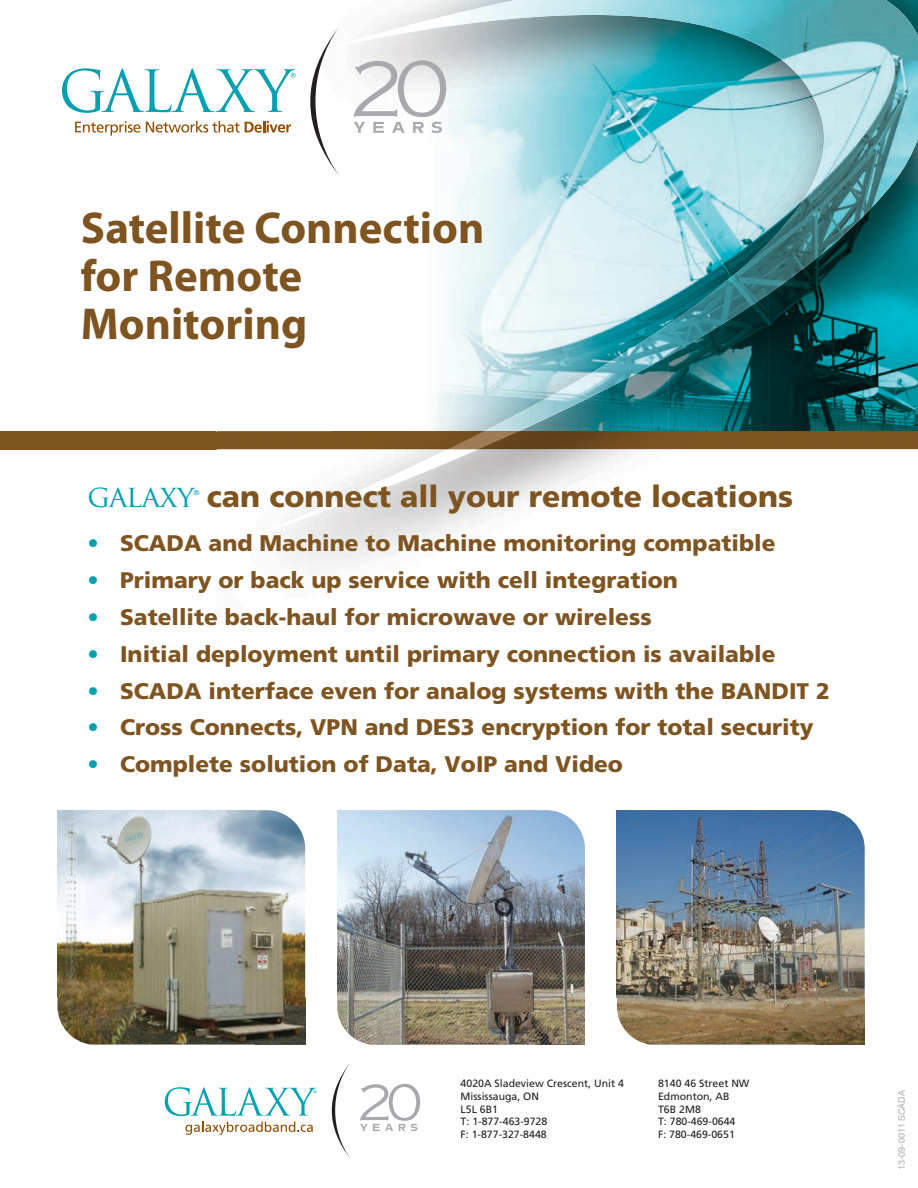
<style>
.page{position:relative;width:918px;height:1188px;background:#fff}
.page>*{position:absolute;margin:0;border:0;box-sizing:border-box;transform-origin:0 0}
.t1{font:700 44.85px/48px "Myriad Pro";color:#7e5421}
.t2{font:900 30px "Frutiger";color:#7e5421}
.t3{font:900 22.65px "Frutiger";color:#7e5421}
.t4{font:10.5px/12.6px "Frutiger";color:#231f20}
.t5{font:9px "Helvetica Neue";color:#a8a9ad}
.s1{font-family:"Trajan Pro";font-weight:400;color:#00a0b0}
.s2{font-weight:400;color:#00a0b0}
</style>
<div class="page">
<div style="left:0;top:431px;width:918px;height:18px;background:#7e5421"></div>
<img style="left:479px;top:54px;width:59px;height:377px">
<img style="left:538px;top:54px;width:207px;height:161px">
<img style="left:745px;top:54px;width:51px;height:155px">
<img style="left:538px;top:215px;width:155px;height:140px">
<img style="left:693px;top:215px;width:52px;height:50px">
<img style="left:217px;top:431px;width:701px;height:139px">
<img style="left:868px;top:216px;width:50px;height:215px">
<img style="left:818px;top:257px;width:50px;height:174px">
<img style="left:769px;top:294px;width:49px;height:137px">
<img style="left:668px;top:294px;width:101px;height:137px">
<img style="left:619px;top:383px;width:50px;height:48px">
<svg style="left:257px;top:54px;width:222px;height:395px"></svg>
<img style="left:359px;top:0;width:559px;height:54px">
<img style="left:772px;top:53px;width:146px;height:55px">
<img style="left:811px;top:107px;width:107px;height:109px">
<img style="left:758px;top:185px;width:54px;height:116px">
<img style="left:705px;top:253px;width:54px;height:82px">
<img style="left:811px;top:215px;width:53px;height:47px">
<img style="left:651px;top:298px;width:54px;height:36px">
<img style="left:544px;top:335px;width:108px;height:84px">
<img style="left:484px;top:399px;width:35px;height:32px">
<svg style="left:448px;top:431px;width:31px;height:18px"></svg>
<img style="left:359px;top:0;width:193px;height:48px">
<img style="left:796px;top:108px;width:28px;height:102px">
<img style="left:745px;top:209px;width:52px;height:57px">
<img style="left:693px;top:265px;width:52px;height:42px">
<img style="left:620px;top:307px;width:73px;height:27px">
<img style="left:533px;top:355px;width:88px;height:51px">
<img style="left:257px;top:449px;width:222px;height:87px">
<img style="left:868px;top:139px;width:50px;height:73px">
<img style="left:818px;top:211px;width:50px;height:46px">
<img style="left:768px;top:257px;width:50px;height:37px">
<img style="left:706px;top:294px;width:63px;height:40px">
<img style="left:618px;top:334px;width:89px;height:49px">
<img style="left:519px;top:382px;width:100px;height:49px">
<img style="left:479px;top:431px;width:40px;height:18px">
<svg style="left:62px;top:28px;width:278px;height:149px"></svg>
<svg style="left:353px;top:60px;width:93px;height:73px"></svg>
<svg style="left:185px;top:1122px;width:128px;height:13px"></svg>
<svg style="left:165px;top:1087px;width:152px;height:29px"></svg>
<svg style="left:331px;top:1063px;width:20px;height:96px"></svg>
<svg style="left:360px;top:1084px;width:60px;height:47px"></svg>
<img style="left:57px;top:810px;width:248px;height:235px">
<img style="left:337px;top:810px;width:248px;height:235px">
<img style="left:617px;top:810px;width:248px;height:235px">
<h1 class="t1" style="left:81px;top:203px;width:405px">Satellite Connection for Remote<br>Monitoring</h1>
<h2 class="t2" style="left:87px;top:478px;width:707px"><span class="s1">GALAXY®</span> can connect all your remote locations</h2>
<p class="t3" style="left:87px;top:530px;width:690px"><span class="s2">•</span> SCADA and Machine to Machine monitoring compatible</p>
<p class="t3" style="left:87px;top:566px;width:592px"><span class="s2">•</span> Primary or back up service with cell integration</p>
<p class="t3" style="left:87px;top:603px;width:566px"><span class="s2">•</span> Satellite back-haul for microwave or wireless</p>
<p class="t3" style="left:87px;top:640px;width:690px"><span class="s2">•</span> Initial deployment until primary connection is available</p>
<p class="t3" style="left:87px;top:677px;width:744px"><span class="s2">•</span> SCADA interface even for analog systems with the BANDIT 2</p>
<p class="t3" style="left:87px;top:714px;width:728px"><span class="s2">•</span> Cross Connects, VPN and DES3 encryption for total security</p>
<p class="t3" style="left:87px;top:751px;width:537px"><span class="s2">•</span> Complete solution of Data, VoIP and Video</p>
<p class="t4" style="left:461px;top:1077px;width:165px">4020A Sladeview Crescent, Unit 4<br>Mississauga, ON<br>L5L 6B1<br>T: 1-877-463-9728<br>F: 1-877-327-8448</p>
<p class="t4" style="left:658px;top:1077px;width:93px">8140 46 Street NW<br>Edmonton, AB<br>T6B 2M8<br>T: 780-469-0644<br>F: 780-469-0651</p>
<p class="t5" style="left:896px;top:1170px;width:81px;rotate:-90deg">13-09-0011 SCADA</p>
</div>
